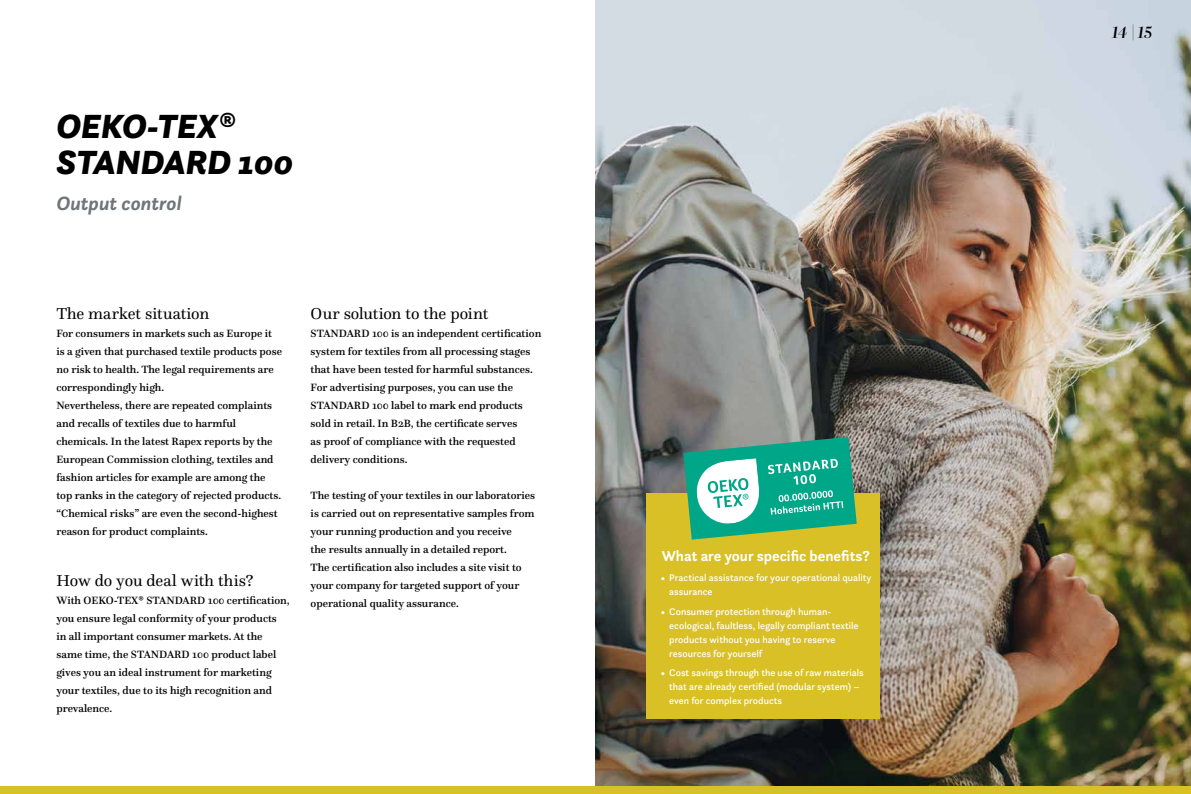
<style>
.page{position:relative;width:1191px;height:794px;background:#fff}
.page>*{position:absolute;margin:0;border:0;box-sizing:border-box;transform-origin:0 0}
.t1{font:italic 900 35px/36px "Questa Sans";color:#000}
.t2{font:italic 700 20px "Questa Sans";color:#70757a}
.t3{font:italic 500 17px "Questa Grande";color:#000}
.t4{font:16.5px "Questa";letter-spacing:-.005em;color:#000}
.t5{font:700 15px "Questa Sans";color:#fff}
.t6{font:500 11px/18px "Questa";color:#000}
.t7{font:500 10px/14px "Questa Sans";color:#fff}
.s1{font-weight:700}
</style>
<div class="page">
<img style="left:595px;top:0;width:596px;height:787px">
<div style="left:646px;top:493px;width:234px;height:225px;background:#d8c026"></div>
<div style="left:0;top:787px;width:1191px;height:7px;background:#d8c026"></div>
<svg style="left:683px;top:437px;width:173px;height:102px"></svg>
<h1 class="t1" style="left:56px;top:108px;width:238px">OEKO-TEX<span class="s1">®<br></span>STANDARD 100</h1>
<h2 class="t2" style="left:56px;top:190px;width:127px">Output control</h2>
<h3 class="t4" style="left:56px;top:303px;width:154px">The market situation</h3>
<p class="t6" style="left:56px;top:324px;width:227px">For consumers in markets such as Europe it is a given that purchased textile products pose no risk to health. The legal requirements are correspondingly high.<br>Nevertheless, there are repeated complaints and recalls of textiles due to harmful chemicals. In the latest Rapex reports by the European Commission clothing, textiles and fashion articles for example are among the top ranks in the category of rejected products. “Chemical risks” are even the second-highest reason for product complaints.</p>
<h3 class="t4" style="left:56px;top:570px;width:199px">How do you deal with this?</h3>
<p class="t6" style="left:56px;top:591px;width:235px">With OEKO-TEX® STANDARD 100 certification, you ensure legal conformity of your products in all important consumer markets. At the same time, the STANDARD 100 product label gives you an ideal instrument for marketing your textiles, due to its high recognition and prevalence.</p>
<h3 class="t4" style="left:311px;top:303px;width:179px">Our solution to the point</h3>
<p class="t6" style="left:311px;top:324px;width:232px">STANDARD 100 is an independent certification system for textiles from all processing stages that have been tested for harmful substances.<br>For advertising purposes, you can use the STANDARD 100 label to mark end products sold in retail. In B2B, the certificate serves<br>as proof of compliance with the requested delivery conditions.</p>
<p class="t6" style="left:311px;top:486px;width:226px">The testing of your textiles in our laboratories is carried out on representative samples from your running production and you receive<br>the results annually in a detailed report.<br>The certification also includes a site visit to your company for targeted support of your operational quality assurance.</p>
<h3 class="t5" style="left:661px;top:546px;width:210px">What are your specific benefits?</h3>
<p class="t7" style="left:669px;top:570px;width:204px;text-indent:-8px">• Practical assistance for your operational quality assurance</p>
<p class="t7" style="left:669px;top:604px;width:191px;text-indent:-8px">• Consumer protection through human&shy;ecological, faultless, legally compliant textile products without you having to reserve resources for yourself</p>
<p class="t7" style="left:669px;top:665px;width:196px;text-indent:-8px">• Cost savings through the use of raw materials that are already certified (modular system) – even for complex products</p>
<h3 class="t3" style="left:1111px;top:22px;width:42px">14 |15</h3>
</div>
